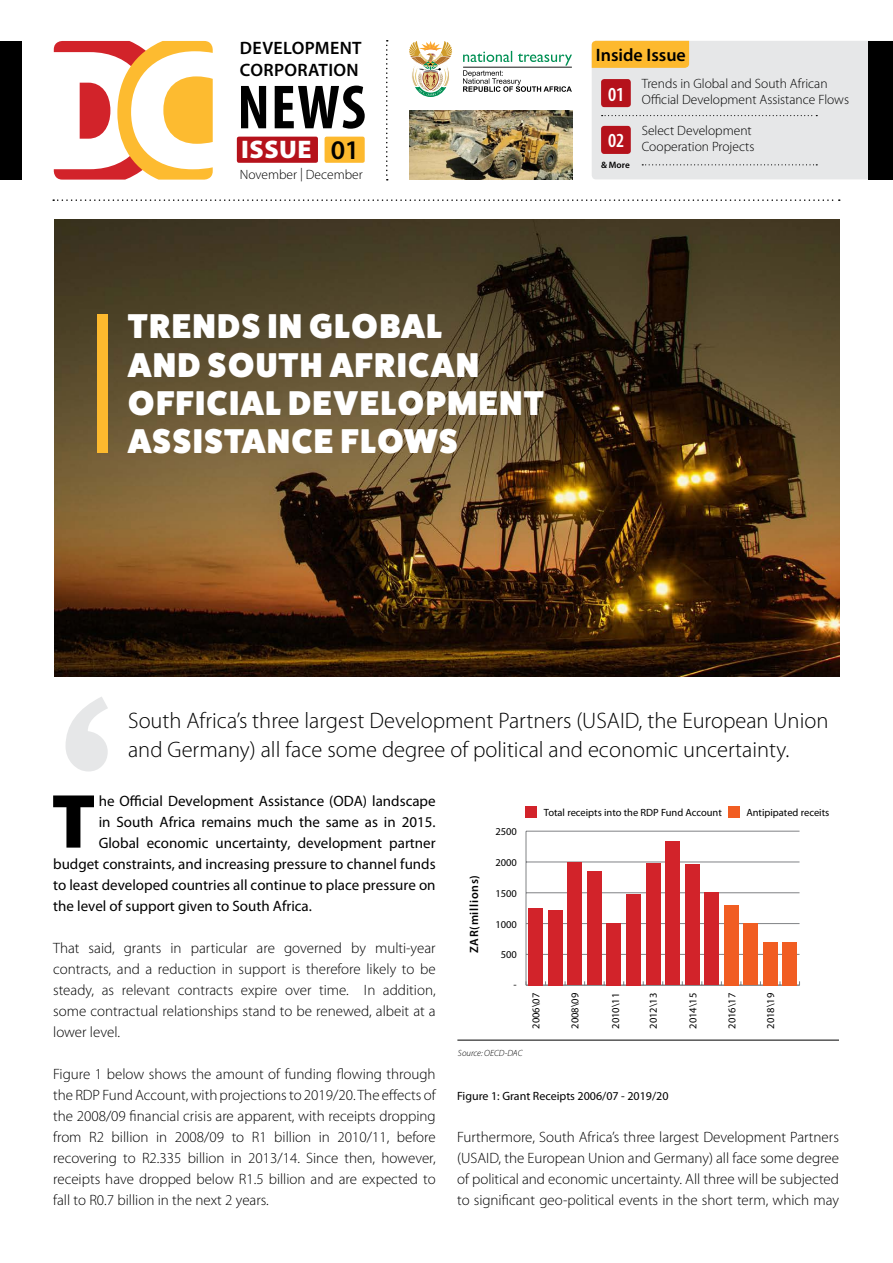
<style>
.page{position:relative;width:893px;height:1263px;background:#fff}
.page>*{position:absolute;margin:0;border:0;box-sizing:border-box;transform-origin:0 0}
.t1{font:900 77.25px "Myriad Pro";color:#000}
.t2{font:800 34.5px/38.2px "Fat Frank";letter-spacing:.05em;color:#fff}
.t3{font:600 27px "Myriad Pro";color:#000}
.t4{font:900 25.5px "Myriad Pro";letter-spacing:.02em;color:#fff}
.t5{font:300 22.5px/28.5px "Myriad Pro";color:#000}
.t6{font:600 condensed 19.95px "Myriad Pro";color:#fff}
.t7{font:600 18px/21.6px "Myriad Pro";letter-spacing:.02em;color:#000}
.t8{font:600 18px "Myriad Pro";color:#000}
.t9{font:300 15px/21px "Myriad Pro";color:#000;text-align:justify}
.t10{font:15px "Myriad Pro";color:#000}
.t11{font:300 13.5px/16.2px "Myriad Pro";color:#000}
.t12{font:12px "Myriad Pro";color:#000}
.t13{font:600 12px "Myriad Pro";letter-spacing:.06em;color:#000}
.t14{font:10.5px "Myriad Pro";color:#000}
.t15{font:600 9.3px "Myriad Pro";color:#000}
.t16{font:italic 300 9px "Myriad Pro";color:#000}
</style>
<div class="page">
<img style="left:55px;top:220px;width:784px;height:457px">
<svg style="left:66px;top:697px;width:42px;height:74px"></svg>
<div style="left:97px;top:314px;width:11px;height:139px;background:#fdb92e"></div>
<div style="left:526px;top:806px;width:11px;height:11px;background:#d2232a"></div>
<div style="left:728px;top:806px;width:12px;height:11px;background:#f15d22"></div>
<div style="left:237px;top:137px;width:81px;height:26px;background:#b5121b;border-radius:2px"></div>
<div style="left:325px;top:137px;width:40px;height:26px;background:#fdb92e;border-radius:2px"></div>
<svg style="left:241px;top:86px;width:124px;height:43px"></svg>
<svg style="left:53px;top:199px;width:787px;height:2px"></svg>
<svg style="left:592px;top:41px;width:276px;height:138px;background:#e4d9d1"></svg>
<svg style="left:386px;top:40px;width:2px;height:140px"></svg>
<div style="left:868px;top:41px;width:25px;height:138px;background:#000"></div>
<div style="left:0;top:41px;width:21px;height:138px;background:#000"></div>
<svg style="left:409px;top:41px;width:43px;height:56px"></svg>
<svg style="left:463px;top:51px;width:109px;height:41px"></svg>
<svg style="left:54px;top:41px;width:159px;height:139px"></svg>
<hr style="left:526px;top:831px;width:1px;height:154px;background:#808285">
<hr style="left:526px;top:985px;width:273px;height:1px;background:#808285">
<hr style="left:526px;top:954px;width:273px;height:1px;background:#808285">
<hr style="left:526px;top:923px;width:273px;height:1px;background:#808285">
<hr style="left:526px;top:892px;width:273px;height:1px;background:#808285">
<hr style="left:526px;top:862px;width:273px;height:1px;background:#808285">
<hr style="left:526px;top:831px;width:273px;height:1px;background:#808285">
<div style="left:529px;top:908px;width:14px;height:77px;background:#d2232a"></div>
<div style="left:548px;top:910px;width:14px;height:75px;background:#d2232a"></div>
<div style="left:568px;top:862px;width:14px;height:123px;background:#d2232a"></div>
<div style="left:587px;top:872px;width:14px;height:113px;background:#d2232a"></div>
<div style="left:607px;top:923px;width:14px;height:62px;background:#d2232a"></div>
<div style="left:626px;top:894px;width:14px;height:91px;background:#d2232a"></div>
<div style="left:646px;top:863px;width:14px;height:122px;background:#d2232a"></div>
<div style="left:665px;top:841px;width:15px;height:144px;background:#d2232a"></div>
<div style="left:685px;top:864px;width:14px;height:121px;background:#d2232a"></div>
<div style="left:705px;top:893px;width:14px;height:92px;background:#d2232a"></div>
<div style="left:724px;top:905px;width:14px;height:80px;background:#f15d22"></div>
<div style="left:744px;top:923px;width:14px;height:62px;background:#f15d22"></div>
<div style="left:763px;top:942px;width:14px;height:43px;background:#f15d22"></div>
<div style="left:783px;top:942px;width:14px;height:43px;background:#f15d22"></div>
<hr style="left:457px;top:1040px;width:382px;height:1px;background:#000">
<img style="left:409px;top:110px;width:163px;height:69px">
<p class="t7" style="left:240px;top:37px;width:123px">DEVELOPMENT<br>CORPORATION</p>
<h3 class="t4" style="left:241px;top:134px;width:72px">ISSUE</h3>
<h3 class="t3" style="left:331px;top:132px;width:30px">01</h3>
<p class="t11" style="left:240px;top:167px;width:125px">November | December</p>
<h2 class="t2" style="left:128px;top:308px;width:417px">TRENDS IN GLOBAL<br>AND SOUTH AFRICAN<br>OFFICIAL DEVELOPMENT<br>ASSISTANCE FLOWS</h2>
<p class="t8" style="left:596px;top:44px;width:92px">Inside Issue</p>
<h3 class="t6" style="left:608px;top:83px;width:18px">01</h3>
<h3 class="t6" style="left:608px;top:130px;width:18px">02</h3>
<p class="t15" style="left:601px;top:159px;width:30px">&amp; More</p>
<p class="t11" style="left:642px;top:76px;width:209px">Trends in Global and South African<br>Official Development Assistance Flows</p>
<p class="t11" style="left:642px;top:123px;width:114px">Select Development<br>Cooperation Projects</p>
<h3 class="t5" style="left:128px;top:707px;width:702px">South Africa’s three largest Development Partners (USAID, the European Union and Germany) all face some degree of political and economic uncertainty.</h3>
<h1 class="t1" style="left:52px;top:778px;width:46px">T</h1>
<p class="t10" style="left:99px;top:791px;width:338px">he Official Development Assistance (ODA) landscape</p>
<p class="t10" style="left:99px;top:812px;width:338px">in South Africa remains much the same as in 2015.</p>
<p class="t10" style="left:99px;top:833px;width:338px">Global economic uncertainty, development partner</p>
<p class="t10" style="left:53px;top:854px;width:384px">budget constraints, and increasing pressure to channel funds</p>
<p class="t10" style="left:53px;top:875px;width:384px">to least developed countries all continue to place pressure on</p>
<p class="t10" style="left:53px;top:896px;width:260px">the level of support given to South Africa.</p>
<p class="t9" style="left:53px;top:937px;width:384px">That said, grants in particular are governed by multi-year contracts, and a reduction in support is therefore likely to be steady, as relevant contracts expire over time. In addition, some contractual relationships stand to be renewed, albeit at a lower level.</p>
<p class="t9" style="left:53px;top:1063px;width:384px">Figure 1 below shows the amount of funding flowing through the RDP Fund Account, with projections to 2019/20. The effects of the 2008/09 financial crisis are apparent, with receipts dropping from R2 billion in 2008/09 to R1 billion in 2010/11, before recovering to R2.335 billion in 2013/14. Since then, however, receipts have dropped below R1.5 billion and are expected to fall to R0.7 billion in the next 2 years.</p>
<p class="t13" style="left:467px;top:953px;width:80px;rotate:-90deg">ZAR(millions)</p>
<p class="t14" style="left:495px;top:825px;width:23px">2500</p>
<p class="t14" style="left:495px;top:856px;width:23px">2000</p>
<p class="t14" style="left:495px;top:887px;width:23px">1500</p>
<p class="t14" style="left:495px;top:918px;width:23px">1000</p>
<p class="t14" style="left:501px;top:948px;width:18px">500</p>
<p class="t14" style="left:514px;top:977px;width:5px">-</p>
<p class="t14" style="left:544px;top:806px;width:180px">Total receipts into the RDP Fund Account</p>
<p class="t14" style="left:746px;top:806px;width:84px">Antipipated receits</p>
<p class="t14" style="left:529px;top:1029px;width:37px;rotate:-90deg">2006\07</p>
<p class="t14" style="left:569px;top:1029px;width:37px;rotate:-90deg">2008\09</p>
<p class="t14" style="left:609px;top:1029px;width:37px;rotate:-90deg">2010\11</p>
<p class="t14" style="left:647px;top:1029px;width:37px;rotate:-90deg">2012\13</p>
<p class="t14" style="left:687px;top:1029px;width:37px;rotate:-90deg">2014\15</p>
<p class="t14" style="left:725px;top:1029px;width:37px;rotate:-90deg">2016\17</p>
<p class="t14" style="left:764px;top:1029px;width:37px;rotate:-90deg">2018\19</p>
<p class="t16" style="left:458px;top:1048px;width:66px">Source: OECD-DAC</p>
<p class="t12" style="left:457px;top:1088px;width:213px">Figure 1: Grant Receipts 2006/07 - 2019/20</p>
<p class="t9" style="left:457px;top:1127px;width:383px">Furthermore, South Africa’s three largest Development Partners (USAID, the European Union and Germany) all face some degree of political and economic uncertainty. All three will be subjected to significant geo-political events in the short term, which may</p>
</div>
